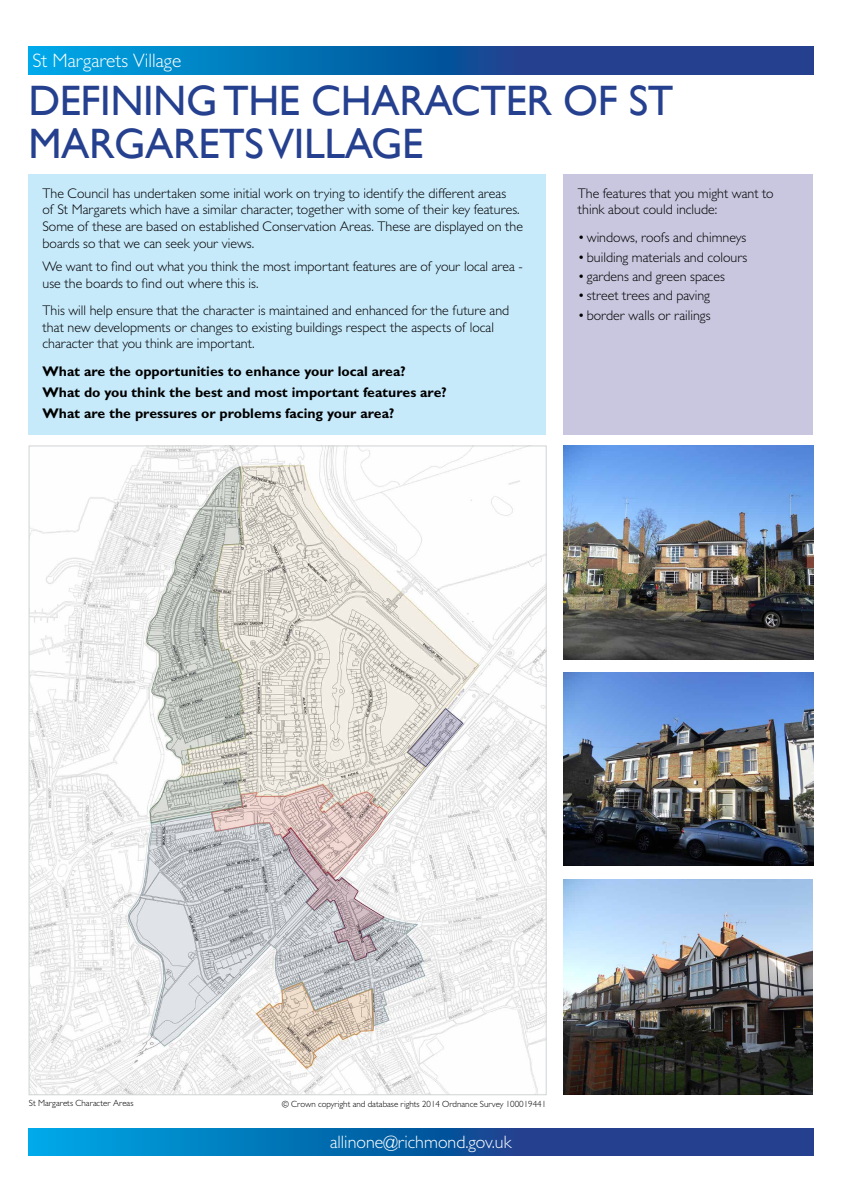
<style>
.page{position:relative;width:842px;height:1192px;background:#fff}
.page>*{position:absolute;margin:0;border:0;box-sizing:border-box;transform-origin:0 0}
.t1{font:42.5px/42.5px "Gill Sans";letter-spacing:-.01em;color:#25408f}
.t2{font:300 19.5px "Gill Sans MT Std";color:#fff}
.t3{font:300 18px "Gill Sans MT Std";color:#fff}
.t4{font:300 14px/16.5px "Gill Sans MT Std";color:#000}
.t5{font:700 14px/20.8px "Gill Sans MT Std";color:#000}
.t6{font:300 9px "Gill Sans MT Std";color:#000}
</style>
<div class="page">
<svg style="left:28px;top:1128px;width:785px;height:27px;background:#0f62a9"></svg>
<svg style="left:28px;top:46px;width:786px;height:29px;background:#0f62a9"></svg>
<img style="left:31px;top:448px;width:513px;height:645px">
<img style="left:564px;top:446px;width:249px;height:213px">
<div style="left:28px;top:174px;width:518px;height:260px;background:#c7eafb"></div>
<img style="left:564px;top:879px;width:248px;height:216px">
<img style="left:564px;top:673px;width:249px;height:192px">
<div style="left:564px;top:174px;width:249px;height:260px;background:#c8c7df"></div>
<h2 class="t2" style="left:33px;top:49px;width:150px">St Margarets Village</h2>
<h1 class="t1" style="left:28px;top:80px;width:646px">DEFINING THE CHARACTER OF ST<br>MARGARETS VILLAGE</h1>
<p class="t4" style="left:43px;top:185px;width:482px">The Council has undertaken some initial work on trying to identify the different areas<br>of St Margarets which have a similar character, together with some of their key features.<br>Some of these are based on established Conservation Areas. These are displayed on the boards so that we can seek your views.</p>
<p class="t4" style="left:43px;top:258px;width:482px">We want to find out what you think the most important features are of your local area - use the boards to find out where this is.</p>
<p class="t4" style="left:43px;top:302px;width:468px">This will help ensure that the character is maintained and enhanced for the future and that new developments or changes to existing buildings respect the aspects of local character that you think are important.</p>
<p class="t5" style="left:43px;top:361px;width:406px">What are the opportunities to enhance your local area?<br>What do you think the best and most important features are?<br>What are the pressures or problems facing your area?</p>
<p class="t4" style="left:578px;top:185px;width:197px">The features that you might want to think about could include:</p>
<p class="t4" style="left:578px;top:229px;width:170px">• windows, roofs and chimneys</p>
<p class="t4" style="left:578px;top:248px;width:171px">• building materials and colours</p>
<p class="t4" style="left:578px;top:268px;width:149px">• gardens and green spaces</p>
<p class="t4" style="left:578px;top:287px;width:134px">• street trees and paving</p>
<p class="t4" style="left:578px;top:306px;width:134px">• border walls or railings</p>
<p class="t6" style="left:29px;top:1097px;width:106px">St Margarets Character Areas</p>
<p class="t6" style="left:282px;top:1099px;width:266px">© Crown copyright and database rights 2014 Ordnance Survey 100019441</p>
<p class="t3" style="left:330px;top:1131px;width:183px">allinone@richmond.gov.uk</p>
</div>
